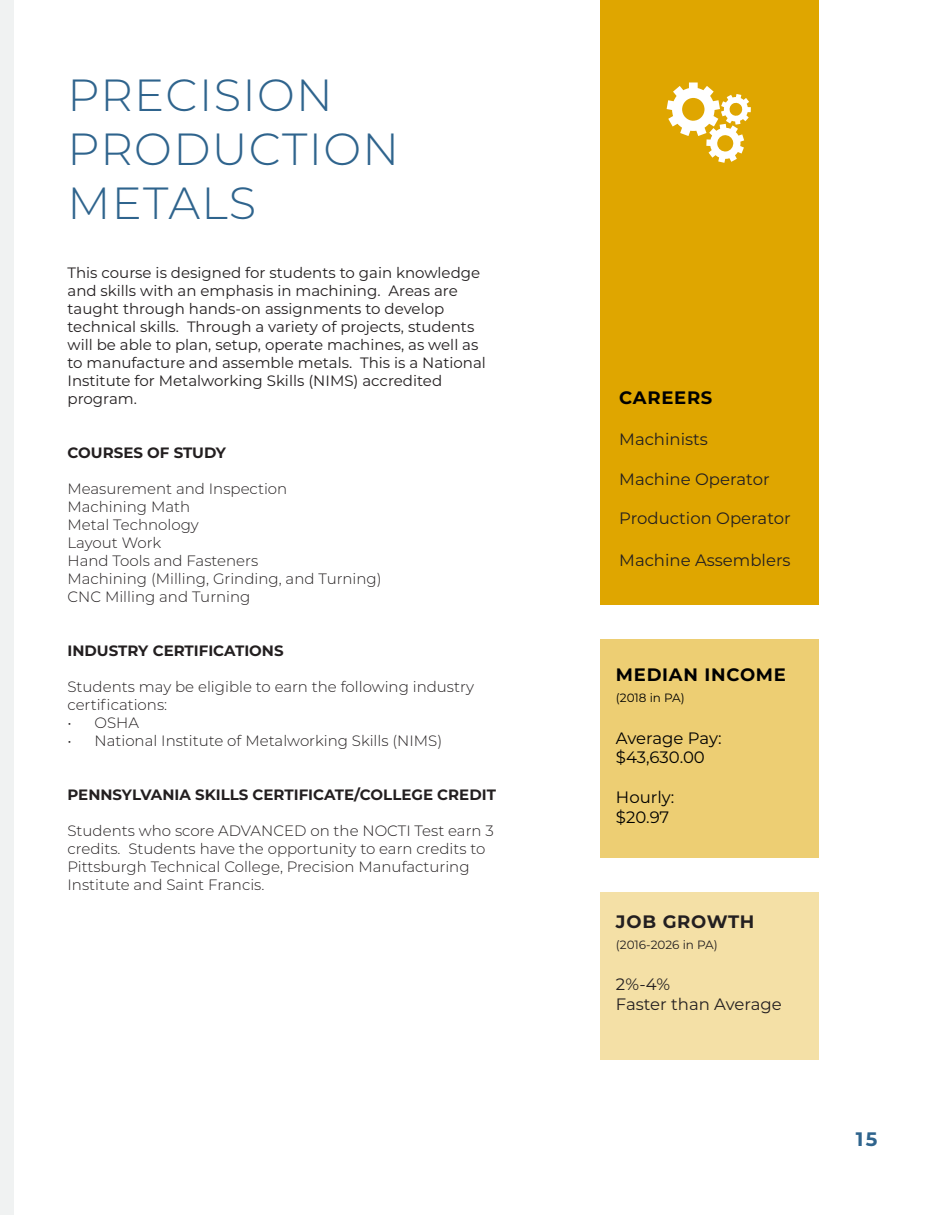
<style>
.page{position:relative;width:945px;height:1215px;background:#fff}
.page>*{position:absolute;margin:0;border:0;box-sizing:border-box;transform-origin:0 0}
.t1{font:300 45px/54px "Montserrat";letter-spacing:.03em;color:#2f648d}
.t2{font:700 19.5px "Montserrat";color:#2f648d}
.t3{font:700 18px "Montserrat";letter-spacing:.04em;color:#000}
.t4{font:700 18px "Montserrat";letter-spacing:.04em;color:#231f20}
.t5{font:16.5px "Montserrat";color:#231f20}
.t6{font:16.5px/19.8px "Montserrat";color:#000}
.t7{font:300 15px/18px "Montserrat";color:#231f20}
.t8{font:15px/18px "Montserrat";color:#231f20}
.t9{font:700 15px "Montserrat";color:#231f20}
.t10{font:12px "Montserrat";letter-spacing:-.005em;color:#231f20}
.t11{font:12px "Montserrat";color:#000}
</style>
<div class="page">
<div style="left:0;top:0;width:14px;height:1215px;background:#f0f2f2"></div>
<div style="left:601px;top:0;width:218px;height:604px;background:#dfa600"></div>
<div style="left:601px;top:639px;width:218px;height:218px;background:#edce73"></div>
<div style="left:601px;top:892px;width:218px;height:168px;background:#f4e0a6"></div>
<svg style="left:667px;top:82px;width:84px;height:81px"></svg>
<p class="t1" style="left:68px;top:67px;width:267px">PRECISION</p>
<p class="t1" style="left:68px;top:121px;width:333px">PRODUCTION<br>METALS</p>
<p class="t8" style="left:68px;top:264px;width:414px">This course is designed for students to gain knowledge and skills with an emphasis in machining. Areas are taught through hands-on assignments to develop</p>
<p class="t8" style="left:68px;top:318px;width:420px">technical skills. Through a variety of projects, students will be able to plan, setup, operate machines, as well as to manufacture and assemble metals. This is a National Institute for Metalworking Skills (NIMS) accredited</p>
<p class="t8" style="left:68px;top:390px;width:71px">program.</p>
<p class="t9" style="left:68px;top:442px;width:160px">COURSES OF STUDY</p>
<p class="t7" style="left:68px;top:480px;width:221px">Measurement and Inspection</p>
<p class="t7" style="left:68px;top:498px;width:124px">Machining Math</p>
<p class="t7" style="left:68px;top:516px;width:133px">Metal Technology</p>
<p class="t7" style="left:68px;top:534px;width:95px">Layout Work</p>
<p class="t7" style="left:68px;top:552px;width:192px">Hand Tools and Fasteners</p>
<p class="t7" style="left:68px;top:570px;width:316px">Machining (Milling, Grinding, and Turning)</p>
<p class="t7" style="left:68px;top:588px;width:184px">CNC Milling and Turning</p>
<p class="t9" style="left:68px;top:640px;width:218px">INDUSTRY CERTIFICATIONS</p>
<p class="t7" style="left:68px;top:678px;width:408px">Students may be eligible to earn the following industry</p>
<p class="t7" style="left:68px;top:696px;width:101px">certifications:</p>
<p class="t7" style="left:68px;top:714px;width:73px">• OSHA</p>
<p class="t7" style="left:68px;top:732px;width:376px">• National Institute of Metalworking Skills (NIMS)</p>
<p class="t9" style="left:68px;top:784px;width:430px">PENNSYLVANIA SKILLS CERTIFICATE/COLLEGE CREDIT</p>
<p class="t7" style="left:68px;top:822px;width:428px">Students who score ADVANCED on the NOCTI Test earn 3</p>
<p class="t7" style="left:68px;top:840px;width:419px">credits. Students have the opportunity to earn credits to</p>
<p class="t7" style="left:68px;top:858px;width:404px">Pittsburgh Technical College, Precision Manufacturing<br>Institute and Saint Francis.</p>
<p class="t3" style="left:619px;top:384px;width:95px">CAREERS</p>
<p class="t5" style="left:619px;top:428px;width:90px">Machinists</p>
<p class="t5" style="left:619px;top:467px;width:152px">Machine Operator</p>
<p class="t5" style="left:619px;top:507px;width:173px">Production Operator</p>
<p class="t5" style="left:619px;top:548px;width:173px">Machine Assemblers</p>
<p class="t3" style="left:616px;top:662px;width:171px">MEDIAN INCOME</p>
<p class="t11" style="left:616px;top:690px;width:70px">(2018 in PA)</p>
<p class="t6" style="left:616px;top:727px;width:107px">Average Pay: $43,630.00</p>
<p class="t6" style="left:616px;top:787px;width:60px">Hourly:</p>
<p class="t6" style="left:616px;top:806px;width:55px">$20.97</p>
<p class="t4" style="left:616px;top:909px;width:140px">JOB GROWTH</p>
<p class="t10" style="left:616px;top:936px;width:103px">(2016-2026 in PA)</p>
<p class="t5" style="left:616px;top:973px;width:56px">2%-4%</p>
<p class="t5" style="left:616px;top:993px;width:167px">Faster than Average</p>
<h2 class="t2" style="left:856px;top:1125px;width:23px">15</h2>
</div>
